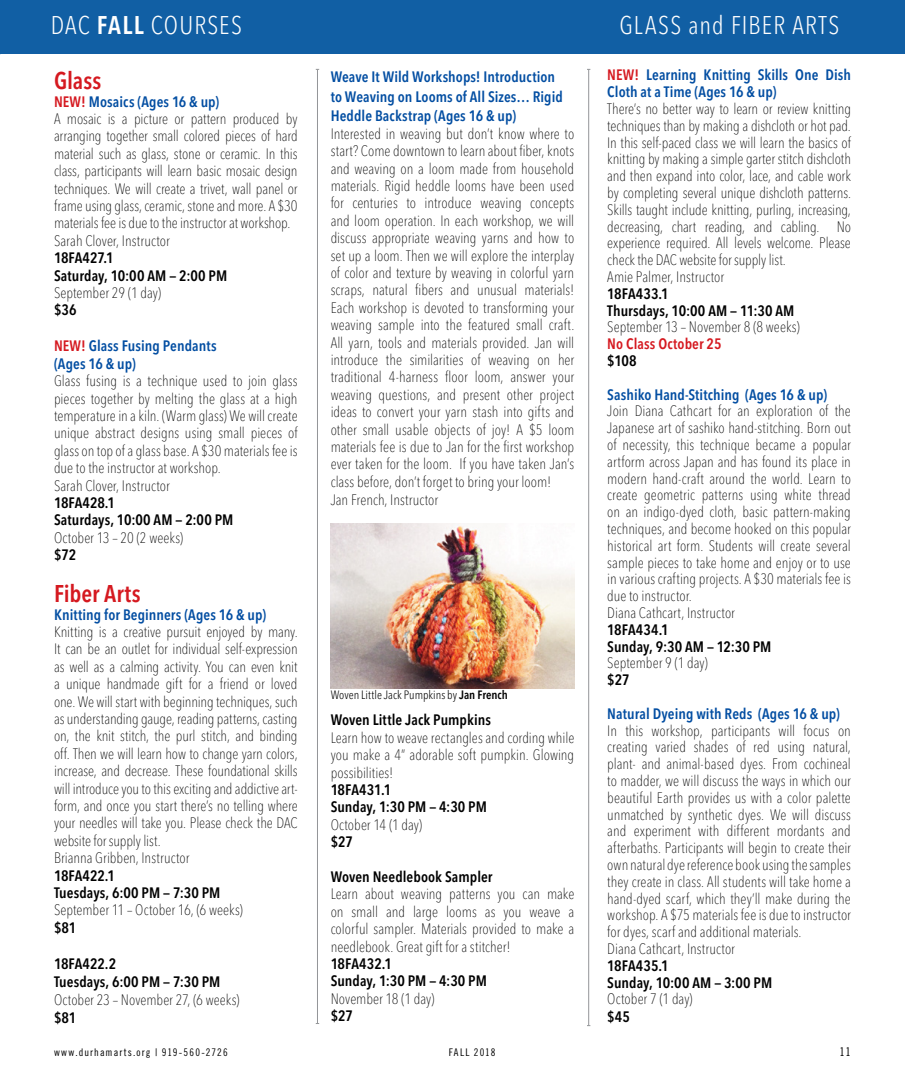
<style>
.page{position:relative;width:905px;height:1080px;background:#fff}
.page>*{position:absolute;margin:0;border:0;box-sizing:border-box;transform-origin:0 0}
.t1{font:300 condensed 25.35px "Avenir Next LT Pro";letter-spacing:.045em;color:#fff}
.t2{font:600 condensed 24px "Avenir Next LT Pro";color:#d51920}
.t3{font:100 condensed 15px/17.4px "Avenir Next LT Pro";color:#000}
.t4{font:600 condensed 15px/17.4px "Avenir Next LT Pro";letter-spacing:.005em;color:#000}
.t5{font:600 condensed 15px/19.5px "Avenir Next LT Pro";letter-spacing:.005em;color:#034ea2}
.t6{font:600 condensed 15px "Avenir Next LT Pro";letter-spacing:.005em;color:#d51920}
.t7{font:300 condensed 12px "Avenir Next LT Pro";color:#000}
.t8{font:12px "Trade Gothic Cond Eighteen";color:#000}
.t9{font:10.5px "Trade Gothic Cond Eighteen";letter-spacing:.105em;color:#000}
.s1{font-weight:600}
.s2{font-weight:600;color:#d51920}
.s3{font-weight:600;color:#034ea2}
.s4{color:#d51920}
</style>
<div class="page">
<div style="left:0;top:0;width:904px;height:54px;background:#115fa4"></div>
<hr style="left:317px;top:69px;width:1px;height:955px;background:#939598">
<hr style="left:588px;top:69px;width:1px;height:957px;background:#939598">
<img style="left:330px;top:523px;width:244px;height:166px">
<h1 class="t1" style="left:51px;top:10px;width:193px">DAC <span class="s1">FALL</span> COURSES</h1>
<h1 class="t1" style="left:619px;top:10px;width:221px">GLASS and FIBER ARTS</h1>
<h2 class="t2" style="left:54px;top:66px;width:49px">Glass</h2>
<p class="t3" style="left:54px;top:93px;width:245px"><span class="s2">NEW!</span> <span class="s3">Mosaics (Ages 16 &amp; up)<br></span>A mosaic is a picture or pattern produced by arranging together small colored pieces of hard material such as glass, stone or ceramic. In this class, participants will learn basic mosaic design techniques. We will create a trivet, wall panel or frame using glass, ceramic, stone and more. A $30 materials fee is due to the instructor at workshop.<br>Sarah Clover, Instructor</p>
<p class="t4" style="left:54px;top:249px;width:175px">18FA427.1<br>Saturday, 10:00 AM — 2:00 PM</p>
<p class="t3" style="left:54px;top:284px;width:109px">September 29 (1 day)</p>
<p class="t4" style="left:54px;top:301px;width:24px">$36</p>
<p class="t5" style="left:54px;top:337px;width:164px;line-height:18px"><span class="s4">NEW!</span> Glass Fusing Pendants (Ages 16 &amp; up)</p>
<p class="t3" style="left:54px;top:372px;width:245px">Glass fusing is a technique used to join glass pieces together by melting the glass at a high temperature in a kiln. (Warm glass) We will create unique abstract designs using small pieces of glass on top of a glass base. A $30 materials fee is due to the instructor at workshop.<br>Sarah Clover, Instructor</p>
<p class="t4" style="left:54px;top:494px;width:181px">18FA428.1<br>Saturdays, 10:00 AM — 2:00 PM</p>
<p class="t3" style="left:54px;top:529px;width:131px">October 13 – 20 (2 weeks)</p>
<p class="t4" style="left:54px;top:546px;width:24px">$72</p>
<h2 class="t2" style="left:54px;top:579px;width:88px">Fiber Arts</h2>
<p class="t5" style="left:54px;top:605px;width:214px">Knitting for Beginners (Ages 16 &amp; up)</p>
<p class="t3" style="left:54px;top:623px;width:245px">Knitting is a creative pursuit enjoyed by many.<br>It can be an outlet for individual self-expression as well as a calming activity. You can even knit a unique handmade gift for a friend or loved one. We will start with beginning techniques, such as understanding gauge, reading patterns, casting on, the knit stitch, the purl stitch, and binding off. Then we will learn how to change yarn colors, increase, and decrease. These foundational skills will introduce you to this exciting and addictive art&shy;form, and once you start there’s no telling where your needles will take you. Please check the DAC website for supply list.<br>Brianna Gribben, Instructor</p>
<p class="t4" style="left:54px;top:867px;width:168px">18FA422.1<br>Tuesdays, 6:00 PM — 7:30 PM</p>
<p class="t3" style="left:54px;top:902px;width:190px">September 11 – October 16, (6 weeks)</p>
<p class="t4" style="left:54px;top:919px;width:24px">$81</p>
<p class="t4" style="left:54px;top:955px;width:168px;line-height:18px">18FA422.2<br>Tuesdays, 6:00 PM — 7:30 PM</p>
<p class="t3" style="left:54px;top:992px;width:187px">October 23 – November 27, (6 weeks)</p>
<p class="t4" style="left:54px;top:1009px;width:24px">$81</p>
<p class="t5" style="left:607px;top:67px;width:245px;line-height:16.8px"><span class="s4">NEW!</span> Learning Knitting Skills One Dish<br>Cloth at a Time (Ages 16 &amp; up)</p>
<p class="t3" style="left:607px;top:100px;width:245px;line-height:16.8px">There’s no better way to learn or review knitting techniques than by making a dishcloth or hot pad.<br>In this self-paced class we will learn the basics of knitting by making a simple garter stitch dishcloth and then expand into color, lace, and cable work by completing several unique dishcloth patterns.<br>Skills taught include knitting, purling, increasing, decreasing, chart reading, and cabling. No experience required. All levels welcome. Please check the DAC website for supply list.<br>Amie Palmer, Instructor</p>
<p class="t4" style="left:607px;top:285px;width:188px;line-height:16.8px">18FA433.1<br>Thursdays, 10:00 AM — 11:30 AM</p>
<p class="t3" style="left:607px;top:318px;width:194px">September 13 – November 8 (8 weeks)</p>
<p class="t6" style="left:607px;top:335px;width:116px">No Class October 25</p>
<p class="t4" style="left:607px;top:352px;width:31px">$108</p>
<p class="t5" style="left:607px;top:384px;width:221px">Sashiko Hand-Stitching (Ages 16 &amp; up)</p>
<p class="t3" style="left:607px;top:403px;width:245px;line-height:16.8px">Join Diana Cathcart for an exploration of the Japanese art of sashiko hand-stitching. Born out of necessity, this technique became a popular artform across Japan and has found its place in modern hand-craft around the world. Learn to create geometric patterns using white thread on an indigo-dyed cloth, basic pattern-making techniques, and become hooked on this popular historical art form. Students will create several sample pieces to take home and enjoy or to use in various crafting projects. A $30 materials fee is due to instructor.<br>Diana Cathcart, Instructor</p>
<p class="t4" style="left:607px;top:621px;width:166px;line-height:16.8px">18FA434.1<br>Sunday, 9:30 AM — 12:30 PM</p>
<p class="t3" style="left:607px;top:654px;width:102px">September 9 (1 day)</p>
<p class="t4" style="left:607px;top:671px;width:24px">$27</p>
<p class="t5" style="left:607px;top:704px;width:234px">Natural Dyeing with Reds (Ages 16 &amp; up)</p>
<p class="t3" style="left:607px;top:722px;width:245px;line-height:16.8px">In this workshop, participants will focus on creating varied shades of red using natural, plant- and animal-based dyes. From cochineal to madder, we will discuss the ways in which our beautiful Earth provides us with a color palette unmatched by synthetic dyes. We will discuss and experiment with different mordants and afterbaths. Participants will begin to create their own natural dye reference book using the samples they create in class. All students will take home a hand-dyed scarf, which they’ll make during the workshop. A $75 materials fee is due to instructor for dyes, scarf and additional materials.<br>Diana Cathcart, Instructor</p>
<p class="t4" style="left:607px;top:957px;width:166px;line-height:16.8px">18FA435.1<br>Sunday, 10:00 AM — 3:00 PM</p>
<p class="t3" style="left:607px;top:990px;width:87px">October 7 (1 day)</p>
<p class="t4" style="left:607px;top:1008px;width:24px">$45</p>
<p class="t5" style="left:330px;top:67px;width:234px">Weave It Wild Workshops! Introduction to Weaving on Looms of All Sizes… Rigid<br>Heddle Backstrap (Ages 16 &amp; up)</p>
<p class="t3" style="left:330px;top:125px;width:245px">Interested in weaving but don’t know where to start? Come downtown to learn about fiber, knots and weaving on a loom made from household materials. Rigid heddle looms have been used for centuries to introduce weaving concepts and loom operation. In each workshop, we will discuss appropriate weaving yarns and how to set up a loom. Then we will explore the interplay of color and texture by weaving in colorful yarn scraps, natural fibers and unusual materials!<br>Each workshop is devoted to transforming your weaving sample into the featured small craft.<br>All yarn, tools and materials provided. Jan will introduce the similarities of weaving on her traditional 4-harness floor loom, answer your weaving questions, and present other project ideas to convert your yarn stash into gifts and other small usable objects of joy! A $5 loom materials fee is due to Jan for the first workshop ever taken for the loom. If you have taken Jan’s class before, don’t forget to bring your loom!<br>Jan French, Instructor</p>
<p class="t7" style="left:330px;top:688px;width:179px">Woven Little Jack Pumpkins by <span class="s1">Jan French</span></p>
<p class="t4" style="left:330px;top:711px;width:162px">Woven Little Jack Pumpkins</p>
<p class="t3" style="left:330px;top:729px;width:245px;text-align:justify">Learn how to weave rectangles and cording while you make a 4” adorable soft pumpkin. Glowing possibilities!</p>
<p class="t4" style="left:330px;top:781px;width:158px">18FA431.1<br>Sunday, 1:30 PM — 4:30 PM</p>
<p class="t3" style="left:330px;top:816px;width:93px">October 14 (1 day)</p>
<p class="t4" style="left:330px;top:833px;width:24px">$27</p>
<p class="t4" style="left:330px;top:868px;width:163px">Woven Needlebook Sampler</p>
<p class="t3" style="left:330px;top:885px;width:245px;text-align:justify">Learn about weaving patterns you can make on small and large looms as you weave a colorful sampler. Materials provided to make a needlebook. Great gift for a stitcher!</p>
<p class="t4" style="left:330px;top:955px;width:158px">18FA432.1<br>Sunday, 1:30 PM — 4:30 PM</p>
<p class="t3" style="left:330px;top:990px;width:105px">November 18 (1 day)</p>
<p class="t4" style="left:330px;top:1007px;width:24px">$27</p>
<p class="t9" style="left:54px;top:1046px;width:175px">www.durhamarts.org | 919-560-2726</p>
<p class="t9" style="left:449px;top:1046px;width:48px">FALL 2018</p>
<p class="t8" style="left:839px;top:1045px;width:13px">11</p>
</div>
